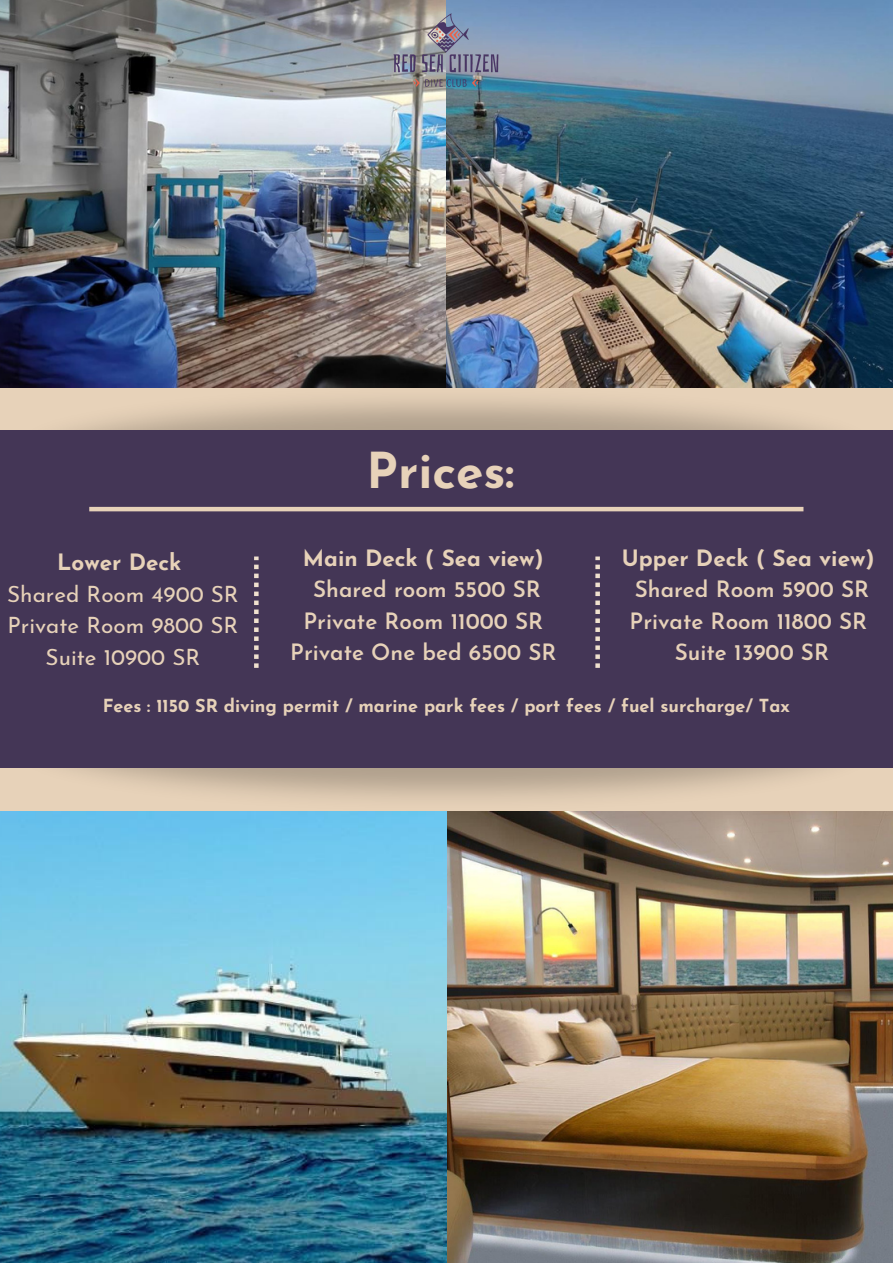
<style>
.page{position:relative;width:893px;height:1264px;background:#fff}
.page>*{position:absolute;margin:0;border:0;box-sizing:border-box;transform-origin:0 0}
.t1{font:700 49.5px "Josefin Sans";color:#e7d2b9}
.t2{font:600 22.5px/31.5px "Josefin Sans";color:#e7d2b9;text-align:center}
.t3{font:22.5px/31.5px "Josefin Sans";color:#e7d2b9;text-align:center}
.t4{font:700 22.5px "Josefin Sans";color:#e7d2b9}
.t5{font:700 18px "Josefin Sans";color:#e7d2b9}
</style>
<div class="page">
<img style="left:0;top:0;width:892px;height:342px">
<img style="left:446px;top:855px;width:446px;height:407px">
<img style="left:0;top:767px;width:892px;height:88px">
<img style="left:0;top:342px;width:892px;height:88px">
<div style="left:0;top:430px;width:892px;height:337px;background:#443656"></div>
<hr style="left:89px;top:507px;width:714px;height:4px;background:#e7d2b9">
<svg style="left:595px;top:556px;width:5px;height:112px"></svg>
<svg style="left:254px;top:556px;width:4px;height:112px"></svg>
<img style="left:379px;top:7px;width:134px;height:86px">
<img style="left:0;top:811px;width:446px;height:451px">
<h1 class="t1" style="left:366px;top:450px;width:149px">Prices:</h1>
<p class="t4" style="left:622px;top:548px;width:254px">Upper Deck ( Sea view)</p>
<p class="t2" style="left:629px;top:575px;width:241px">Shared Room 5900 SR<br>Private Room 11800 SR<br>Suite 13900 SR</p>
<p class="t5" style="left:103px;top:698px;width:688px">Fees : 1150 SR diving permit / marine park fees / port fees / fuel surcharge/ Tax</p>
<p class="t4" style="left:303px;top:548px;width:242px">Main Deck ( Sea view)</p>
<p class="t2" style="left:290px;top:575px;width:268px">Shared room 5500 SR<br>Private Room 11000 SR<br>Private One bed 6500 SR</p>
<p class="t4" style="left:57px;top:553px;width:126px">Lower Deck</p>
<p class="t3" style="left:7px;top:580px;width:233px">Shared Room 4900 SR<br>Private Room 9800 SR<br>Suite 10900 SR</p>
</div>
